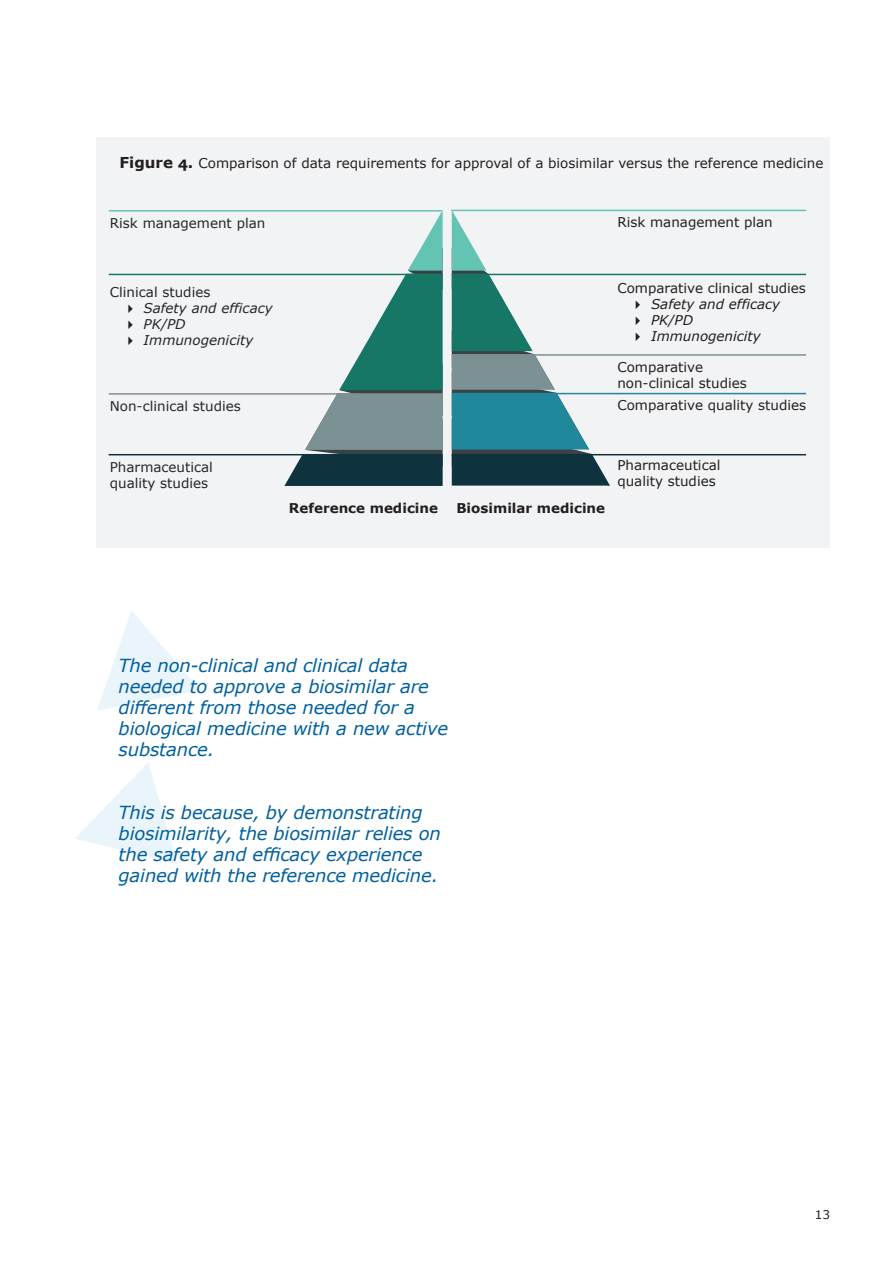
<style>
.page{position:relative;width:893px;height:1263px;background:#fff}
.page>*{position:absolute;margin:0;border:0;box-sizing:border-box;transform-origin:0 0}
.Pull-out{font:italic 18px/21px "Verdana";letter-spacing:-.01em;color:#0060a0}
.Figure_title{font:13.5px/16.2px "Verdana";color:#231f20}
.t1{font:13.5px/16.2px "Verdana";color:#252626}
.t2{font:italic 13.5px "Verdana";color:#252626}
.t3{font:italic 13.5px "Verdana";color:#231f20}
.t4{font:700 13.5px "Verdana";color:#231f20}
.t5{font:12px "Verdana";color:#231f20}
.s1{font-weight:700;font-size:15px}
.s2{color:#231f20}
</style>
<div class="page">
<svg style="left:97px;top:611px;width:103px;height:99px"></svg>
<svg style="left:75px;top:763px;width:102px;height:101px"></svg>
<div style="left:96px;top:137px;width:734px;height:174px;background:#f2f3f4"></div>
<div style="left:96px;top:189px;width:734px;height:359px;background:#f2f3f4"></div>
<hr style="left:109px;top:210px;width:333px;height:2px;background:#63c4b3">
<svg style="left:452px;top:211px;width:158px;height:275px"></svg>
<hr style="left:109px;top:274px;width:333px;height:1px;background:#177766">
<hr style="left:109px;top:393px;width:333px;height:2px;background:#7c9194">
<hr style="left:109px;top:454px;width:333px;height:1px;background:#0e333e">
<hr style="left:451px;top:210px;width:355px;height:1px;background:#63c4b3">
<hr style="left:452px;top:274px;width:354px;height:1px;background:#177766">
<hr style="left:452px;top:393px;width:354px;height:1px;background:#21889b">
<hr style="left:452px;top:454px;width:354px;height:1px;background:#0e333e">
<hr style="left:452px;top:354px;width:354px;height:2px;background:#7c9194">
<svg style="left:284px;top:210px;width:159px;height:276px"></svg>
<p class="Figure_title" style="left:120px;top:154px;width:705px"><span class="s1">Figure 4.</span> Comparison of data requirements for approval of a biosimilar versus the reference medicine</p>
<p class="t1" style="left:110px;top:215px;width:157px">Risk management plan</p>
<p class="Figure_title" style="left:617px;top:214px;width:157px">Risk management plan</p>
<p class="t1" style="left:110px;top:284px;width:102px">Clinical studies</p>
<p class="t2" style="left:123px;top:299px;width:151px"><span class="s2">✔</span> Safety and efficacy</p>
<p class="t2" style="left:123px;top:315px;width:64px"><span class="s2">✔</span> PK/PD</p>
<p class="t2" style="left:123px;top:331px;width:131px"><span class="s2">✔</span> Immunogenicity</p>
<p class="t1" style="left:110px;top:398px;width:133px">Non-clinical studies</p>
<p class="Figure_title" style="left:617px;top:280px;width:190px">Comparative clinical studies</p>
<p class="t3" style="left:631px;top:295px;width:151px">✔ Safety and efficacy</p>
<p class="t3" style="left:631px;top:311px;width:64px">✔ PK/PD</p>
<p class="t3" style="left:631px;top:327px;width:131px">✔ Immunogenicity</p>
<p class="Figure_title" style="left:617px;top:358px;width:131px">Comparative non-clinical studies</p>
<p class="Figure_title" style="left:617px;top:397px;width:190px">Comparative quality studies</p>
<p class="t1" style="left:110px;top:459px;width:105px">Pharmaceutical quality studies</p>
<p class="t4" style="left:289px;top:499px;width:151px">Reference medicine</p>
<p class="t4" style="left:456px;top:499px;width:150px">Biosimilar medicine</p>
<p class="Figure_title" style="left:617px;top:457px;width:105px">Pharmaceutical quality studies</p>
<p class="Pull-out" style="left:119px;top:655px;width:331px">The non-clinical and clinical data needed to approve a biosimilar are different from those needed for a biological medicine with a new active substance.</p>
<p class="Pull-out" style="left:119px;top:802px;width:324px">This is because, by demonstrating biosimilarity, the biosimilar relies on the safety and efficacy experience gained with the reference medicine.</p>
<p class="t5" style="left:815px;top:1206px;width:17px">13</p>
</div>
